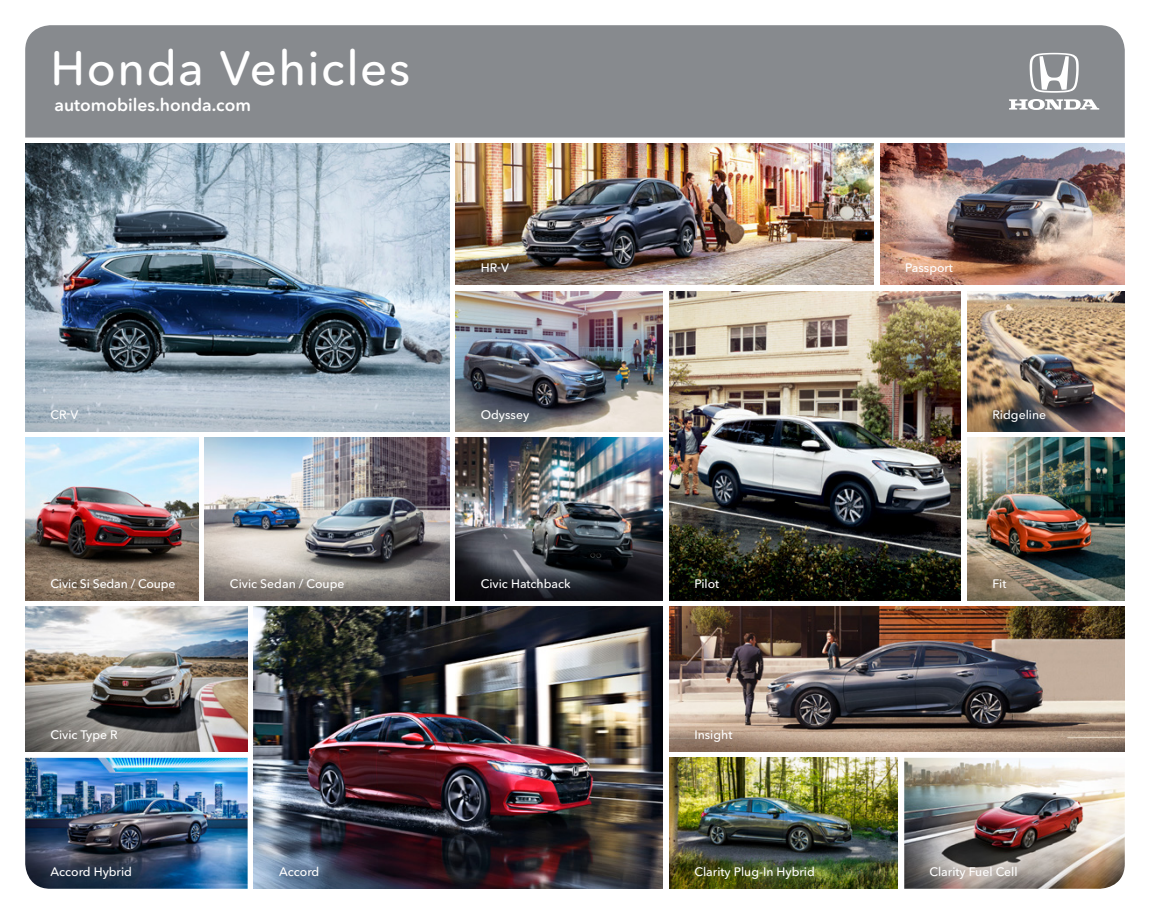
<style>
.page{position:relative;width:1150px;height:914px;background:#fff}
.page>*{position:absolute;margin:0;border:0;box-sizing:border-box;transform-origin:0 0}
.t1{font:500 47.6px "Avenir Next Rounded Std";letter-spacing:.03em;color:#fff}
.t2{font:600 17.5px "Avenir Next Rounded Std";color:#fff}
.t3{font:500 12.25px "Avenir Next Rounded Std";color:#fff}
</style>
<div class="page">
<img style="left:455px;top:437px;width:208px;height:163px">
<div style="left:25px;top:25px;width:1100px;height:112px;background:#878a8e"></div>
<img style="left:25px;top:437px;width:173px;height:163px">
<img style="left:25px;top:757px;width:223px;height:131px">
<img style="left:254px;top:606px;width:409px;height:282px">
<img style="left:904px;top:757px;width:221px;height:131px">
<img style="left:455px;top:144px;width:419px;height:141px">
<img style="left:455px;top:291px;width:208px;height:140px">
<img style="left:205px;top:437px;width:244px;height:163px">
<img style="left:25px;top:606px;width:223px;height:145px">
<img style="left:669px;top:291px;width:292px;height:309px">
<img style="left:967px;top:437px;width:158px;height:163px">
<img style="left:967px;top:291px;width:158px;height:140px">
<img style="left:669px;top:606px;width:456px;height:145px">
<img style="left:669px;top:757px;width:229px;height:131px">
<img style="left:880px;top:144px;width:245px;height:141px">
<img style="left:25px;top:144px;width:424px;height:287px">
<svg style="left:1009px;top:99px;width:90px;height:11px"></svg>
<svg style="left:1029px;top:53px;width:50px;height:40px"></svg>
<h1 class="t1" style="left:50px;top:40px;width:361px">Honda Vehicles</h1>
<h2 class="t2" style="left:54px;top:94px;width:198px">automobiles.honda.com</h2>
<p class="t3" style="left:481px;top:261px;width:30px">HR-V</p>
<p class="t3" style="left:905px;top:260px;width:49px">Passport</p>
<p class="t3" style="left:50px;top:407px;width:29px">CR-V</p>
<p class="t3" style="left:481px;top:407px;width:50px">Odyssey</p>
<p class="t3" style="left:992px;top:407px;width:55px">Ridgeline</p>
<p class="t3" style="left:50px;top:576px;width:127px">Civic Si Sedan / Coupe</p>
<p class="t3" style="left:230px;top:576px;width:116px">Civic Sedan / Coupe</p>
<p class="t3" style="left:481px;top:576px;width:91px">Civic Hatchback</p>
<p class="t3" style="left:694px;top:576px;width:26px">Pilot</p>
<p class="t3" style="left:992px;top:576px;width:15px">Fit</p>
<p class="t3" style="left:50px;top:727px;width:69px">Civic Type R</p>
<p class="t3" style="left:694px;top:727px;width:39px">Insight</p>
<p class="t3" style="left:50px;top:864px;width:83px">Accord Hybrid</p>
<p class="t3" style="left:279px;top:864px;width:42px">Accord</p>
<p class="t3" style="left:694px;top:864px;width:122px">Clarity Plug-In Hybrid</p>
<p class="t3" style="left:929px;top:864px;width:90px">Clarity Fuel Cell</p>
</div>
